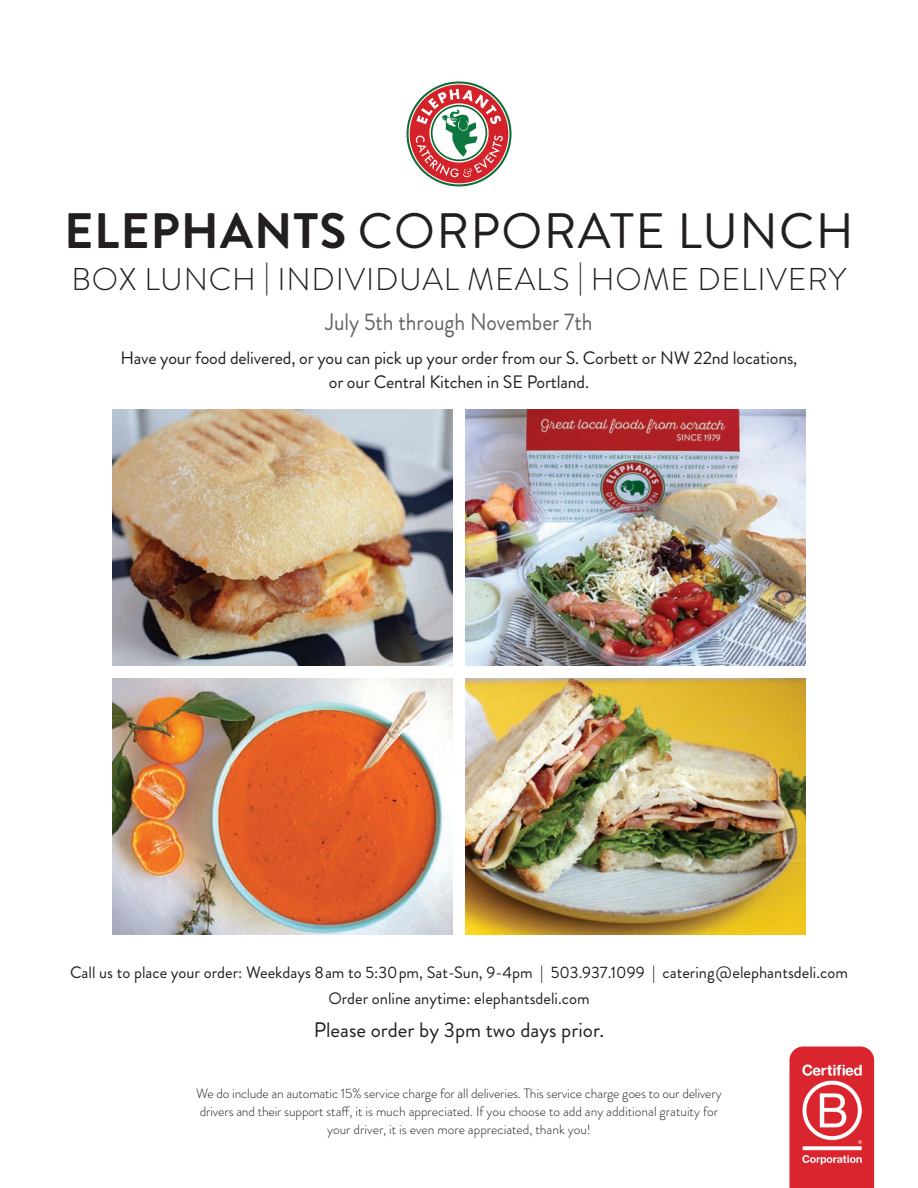
<style>
.page{position:relative;width:918px;height:1188px;background:#fff}
.page>*{position:absolute;margin:0;border:0;box-sizing:border-box;transform-origin:0 0}
.t1{font:49.65px "Brandon Grotesque";letter-spacing:.025em;color:#231f20}
.t2{font:300 31.5px "Brandon Grotesque";letter-spacing:.025em;color:#231f20}
.t3{font:24px "Brandon Grotesque";color:#636366;scale:.9 1}
.t4{font:21px "Brandon Grotesque";color:#231f20}
.t5{font:18px/24.3px "Brandon Grotesque";letter-spacing:-.01em;color:#231f20;text-align:center}
.t6{font:16.5px/25.7px "Brandon Grotesque";color:#231f20;text-align:center}
.t7{font:300 13.5px/18px "Brandon Grotesque";letter-spacing:-.01em;color:#231f20;text-align:center}
.s1{font-weight:700}
</style>
<div class="page">
<img style="left:466px;top:410px;width:339px;height:255px">
<img style="left:113px;top:410px;width:339px;height:255px">
<img style="left:466px;top:679px;width:339px;height:255px">
<img style="left:113px;top:679px;width:339px;height:255px">
<svg style="left:789px;top:1047px;width:85px;height:141px;background:#dc3139"></svg>
<img style="left:790px;top:1059px;width:83px;height:115px">
<svg style="left:407px;top:81px;width:105px;height:105px"></svg>
<h1 class="t1" style="left:64px;top:196px;width:791px"><span class="s1">ELEPHANTS</span> CORPORATE LUNCH</h1>
<h2 class="t2" style="left:71px;top:258px;width:777px">BOX LUNCH | INDIVIDUAL MEALS | HOME DELIVERY</h2>
<h3 class="t3" style="left:325px;top:306px;width:298px">July 5th through November 7th</h3>
<h3 class="t5" style="left:121px;top:346px;width:678px">Have your food delivered, or you can pick up your order from our S. Corbett or NW 22nd locations, or our Central Kitchen in SE Portland.</h3>
<p class="t6" style="left:70px;top:960px;width:779px">Call us to place your order: Weekdays 8am to 5:30pm, Sat-Sun, 9-4pm | 503.937.1099 | catering@elephantsdeli.com<br>Order online anytime: elephantsdeli.com</p>
<h3 class="t4" style="left:314px;top:1016px;width:292px">Please order by 3pm two days prior.</h3>
<p class="t7" style="left:196px;top:1085px;width:527px">We do include an automatic 15% service charge for all deliveries. This service charge goes to our delivery drivers and their support staff, it is much appreciated. If you choose to add any additional gratuity for your driver, it is even more appreciated, thank you!</p>
</div>
